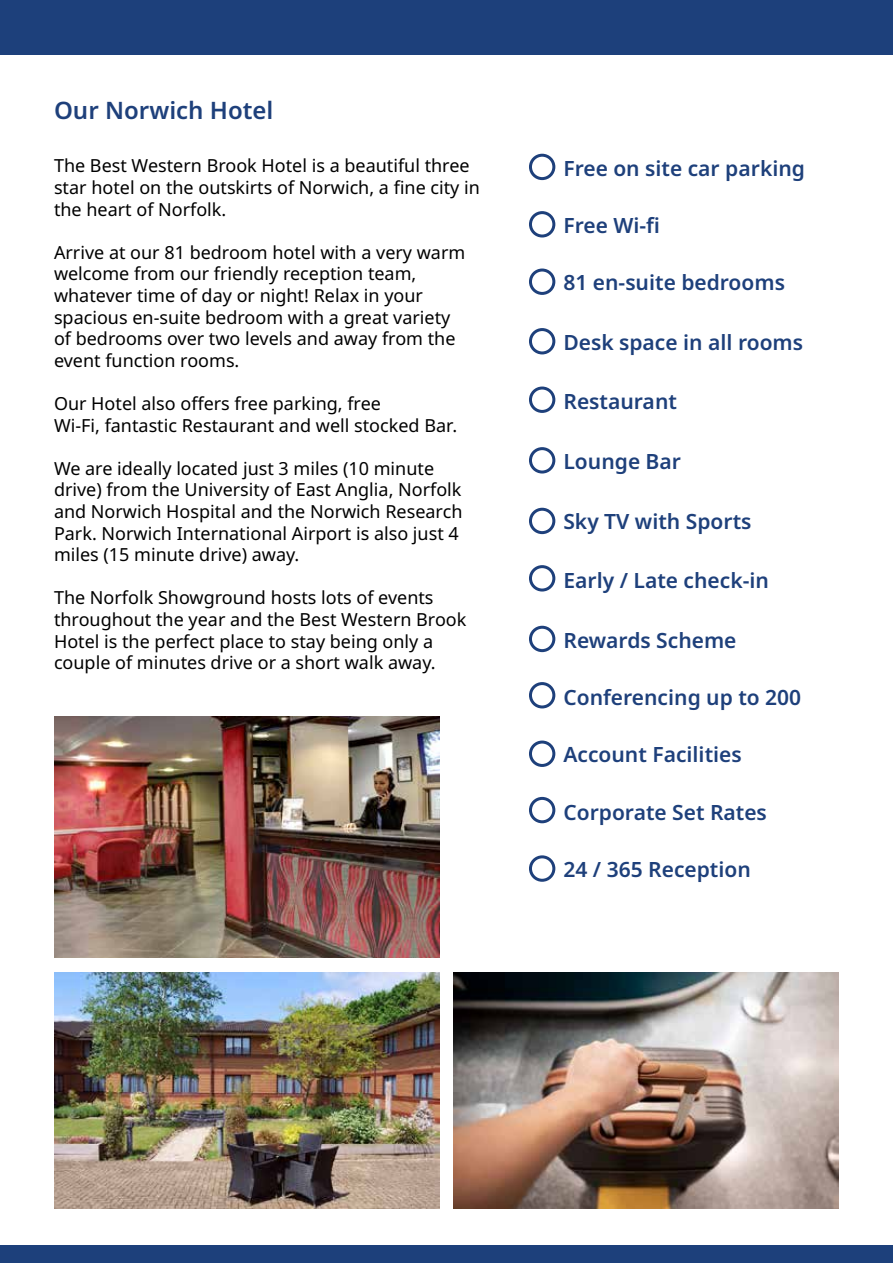
<style>
.page{position:relative;width:893px;height:1263px;background:#fff}
.page>*{position:absolute;margin:0;border:0;box-sizing:border-box;transform-origin:0 0}
.t1{font:600 24px "Noto Sans";color:#1e407b}
.t2{font:600 21px "Noto Sans";color:#1e407b}
.t3{font:18px/21.6px "Noto Sans";color:#000}
</style>
<div class="page">
<div style="left:0;top:0;width:893px;height:54px;background:#1d407b"></div>
<div style="left:0;top:1246px;width:893px;height:17px;background:#1d407b"></div>
<div style="left:529px;top:154px;width:26px;height:26px;border:3px solid #1e407b;border-radius:50%"></div>
<div style="left:529px;top:211px;width:26px;height:26px;border:3px solid #1e407b;border-radius:50%"></div>
<div style="left:529px;top:268px;width:26px;height:27px;border:3px solid #1e407b;border-radius:50%"></div>
<div style="left:529px;top:328px;width:26px;height:26px;border:3px solid #1e407b;border-radius:50%"></div>
<div style="left:529px;top:386px;width:26px;height:27px;border:3px solid #1e407b;border-radius:50%"></div>
<div style="left:529px;top:447px;width:26px;height:26px;border:3px solid #1e407b;border-radius:50%"></div>
<div style="left:529px;top:508px;width:26px;height:26px;border:3px solid #1e407b;border-radius:50%"></div>
<div style="left:529px;top:565px;width:26px;height:26px;border:3px solid #1e407b;border-radius:50%"></div>
<div style="left:529px;top:626px;width:26px;height:26px;border:3px solid #1e407b;border-radius:50%"></div>
<div style="left:529px;top:682px;width:26px;height:26px;border:3px solid #1e407b;border-radius:50%"></div>
<div style="left:529px;top:740px;width:26px;height:27px;border:3px solid #1e407b;border-radius:50%"></div>
<div style="left:529px;top:797px;width:26px;height:26px;border:3px solid #1e407b;border-radius:50%"></div>
<div style="left:529px;top:855px;width:26px;height:27px;border:3px solid #1e407b;border-radius:50%"></div>
<img style="left:54px;top:716px;width:385px;height:242px">
<img style="left:54px;top:973px;width:385px;height:236px">
<img style="left:454px;top:973px;width:385px;height:236px">
<h1 class="t1" style="left:54px;top:94px;width:221px">Our Norwich Hotel</h1>
<p class="t3" style="left:54px;top:155px;width:427px">The Best Western Brook Hotel is a beautiful three star hotel on the outskirts of Norwich, a fine city in the heart of Norfolk.</p>
<p class="t3" style="left:54px;top:242px;width:413px">Arrive at our 81 bedroom hotel with a very warm welcome from our friendly reception team, whatever time of day or night! Relax in your spacious en-suite bedroom with a great variety of bedrooms over two levels and away from the event function rooms.</p>
<p class="t3" style="left:54px;top:393px;width:405px">Our Hotel also offers free parking, free<br>Wi-Fi, fantastic Restaurant and well stocked Bar.</p>
<p class="t3" style="left:54px;top:458px;width:410px">We are ideally located just 3 miles (10 minute drive) from the University of East Anglia, Norfolk and Norwich Hospital and the Norwich Research Park. Norwich International Airport is also just 4 miles (15 minute drive) away.</p>
<p class="t3" style="left:54px;top:587px;width:414px">The Norfolk Showground hosts lots of events throughout the year and the Best Western Brook Hotel is the perfect place to stay being only a couple of minutes drive or a short walk away.</p>
<p class="t2" style="left:563px;top:153px;width:243px">Free on site car parking</p>
<p class="t2" style="left:563px;top:211px;width:98px">Free Wi-fi</p>
<p class="t2" style="left:563px;top:268px;width:223px">81 en-suite bedrooms</p>
<p class="t2" style="left:563px;top:327px;width:241px">Desk space in all rooms</p>
<p class="t2" style="left:563px;top:387px;width:115px">Restaurant</p>
<p class="t2" style="left:563px;top:447px;width:119px">Lounge Bar</p>
<p class="t2" style="left:563px;top:506px;width:190px">Sky TV with Sports</p>
<p class="t2" style="left:563px;top:566px;width:207px">Early / Late check-in</p>
<p class="t2" style="left:563px;top:625px;width:175px">Rewards Scheme</p>
<p class="t2" style="left:563px;top:683px;width:239px">Conferencing up to 200</p>
<p class="t2" style="left:563px;top:740px;width:180px">Account Facilities</p>
<p class="t2" style="left:563px;top:797px;width:205px">Corporate Set Rates</p>
<p class="t2" style="left:563px;top:855px;width:189px">24 / 365 Reception</p>
</div>
